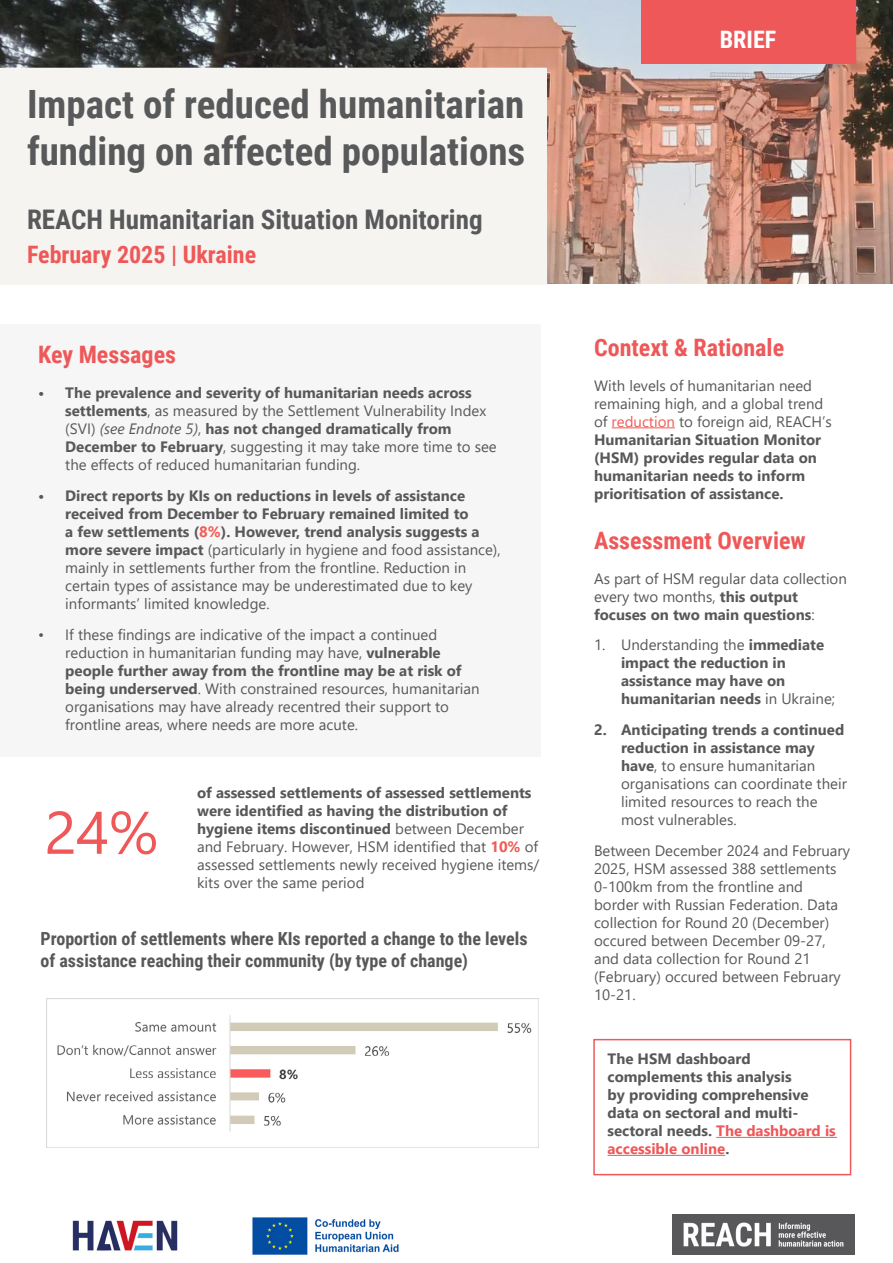
<style>
.page{position:relative;width:893px;height:1263px;background:#fff}
.page>*{position:absolute;margin:0;border:0;box-sizing:border-box;transform-origin:0 0}
.t1{font:60px "Segoe UI";color:#ee5859}
.t2{font:700 39px/46.8px "Roboto Condensed";color:#58595a}
.t3{font:700 27px "Roboto Condensed";color:#58595a}
.t4{font:700 24px "Roboto Condensed";color:#ee5859}
.t5{font:700 24px "Roboto Condensed";color:#fff}
.t6{font:700 18px/21.6px "Roboto Condensed";color:#58585a}
.t7{font:15px/18px "Segoe UI";color:#58585a}
.t8{font:700 15px/18px "Segoe UI";color:#58585a}
.s1{font-weight:700}
.s2{font-style:italic}
.s3{font-weight:700;color:#f15b55}
.s4{font-weight:400}
.s5{font-weight:400;color:#f15b55}
.s6{color:#ee5859}
</style>
<div class="page">
<img style="left:0;top:0;width:893px;height:284px">
<div style="left:641px;top:0;width:214px;height:64px;background:#ee5859"></div>
<img style="left:672px;top:1214px;width:183px;height:40px">
<img style="left:72px;top:1220px;width:106px;height:31px">
<img style="left:252px;top:1217px;width:147px;height:38px">
<div style="left:0;top:69px;width:546px;height:216px;background:#f6f4f0"></div>
<hr style="left:612px;top:427px;width:63px;height:1px;background:#f15b55">
<div style="left:0;top:324px;width:540px;height:432px;background:#f6f6f6"></div>
<img style="left:46px;top:999px;width:486px;height:148px">
<hr style="left:716px;top:1137px;width:121px;height:1px;background:#ee5859">
<hr style="left:608px;top:1155px;width:117px;height:1px;background:#ee5859">
<div style="left:593px;top:1039px;width:258px;height:136px;border:2px solid #ee5859"></div>
<h2 class="t2" style="left:27px;top:79px;width:500px">Impact of reduced humanitarian funding on affected populations</h2>
<h3 class="t3" style="left:27px;top:201px;width:457px">REACH Humanitarian Situation Monitoring</h3>
<h3 class="t4" style="left:27px;top:237px;width:231px">February 2025 | Ukraine</h3>
<h3 class="t4" style="left:38px;top:338px;width:139px">Key Messages</h3>
<p class="t7" style="left:65px;top:383px;width:433px;text-indent:-27px"><span class="s1">• The prevalence and severity of humanitarian needs across settlements</span>, as measured by the Settlement Vulnerability Index (SVI) <span class="s2">(see Endnote 5)</span>, <span class="s1">has not changed dramatically from December to February</span>, suggesting it may take more time to see the effects of reduced humanitarian funding.</p>
<p class="t7" style="left:65px;top:485px;width:437px;text-indent:-27px"><span class="s1">• Direct reports by KIs on reductions in levels of assistance received from December to February remained limited to<br>a few settlements (</span><span class="s3">8%</span><span class="s1">). However, trend analysis suggests a more severe impact</span> (particularly in hygiene and food assistance), mainly in settlements further from the frontline. Reduction in certain types of assistance may be underestimated due to key informants’ limited knowledge.</p>
<p class="t7" style="left:65px;top:624px;width:416px;text-indent:-27px">• If these findings are indicative of the impact a continued reduction in humanitarian funding may have, <span class="s1">vulnerable people further away from the frontline may be at risk of being underserved</span>. With constrained resources, humanitarian organisations may have already recentred their support to frontline areas, where needs are more acute.</p>
<h1 class="t1" style="left:44px;top:776px;width:115px">24%</h1>
<p class="t7" style="left:197px;top:782px;width:344px"><span class="s1">of assessed settlements of assessed settlements were identified as having the distribution of hygiene items discontinued</span> between December and February. However, HSM identified that <span class="s3">10%</span> of assessed settlements newly received hygiene items/ kits over the same period</p>
<p class="t6" style="left:40px;top:927px;width:489px">Proportion of settlements where KIs reported a change to the levels of assistance reaching their community (by type of change)</p>
<h3 class="t5" style="left:720px;top:22px;width:58px">BRIEF</h3>
<h3 class="t4" style="left:594px;top:330px;width:192px">Context &amp; Rationale</h3>
<p class="t8" style="left:594px;top:375px;width:239px"><span class="s4">With levels of humanitarian need remaining high, and a global trend of</span> <span class="s5">reduction</span> <span class="s4">to foreign aid, REACH’s<br></span>Humanitarian Situation Monitor (HSM) provides regular data on humanitarian needs to inform prioritisation of assistance.</p>
<h3 class="t4" style="left:594px;top:523px;width:213px">Assessment Overview</h3>
<p class="t7" style="left:594px;top:568px;width:254px">As part of HSM regular data collection every two months, <span class="s1">this output focuses on two main questions</span>:</p>
<p class="t8" style="left:621px;top:635px;width:216px;text-indent:-27px"><span class="s4">1. Understanding the</span> immediate impact the reduction in assistance may have on humanitarian needs <span class="s4">in Ukraine;</span></p>
<p class="t7" style="left:621px;top:719px;width:227px;text-indent:-27px"><span class="s1">2. Anticipating trends a continued reduction in assistance may have</span>, to ensure humanitarian organisations can coordinate their limited resources to reach the most vulnerables.</p>
<p class="t7" style="left:594px;top:840px;width:258px">Between December 2024 and February<br>2025, HSM assessed 388 settlements<br>0-100km from the frontline and border with Russian Federation. Data collection for Round 20 (December) occured between December 09-27, and data collection for Round 21 (February) occured between February<br>10-21.</p>
<p class="t8" style="left:608px;top:1048px;width:230px">The HSM dashboard complements this analysis<br>by providing comprehensive data on sectoral and multi&shy;sectoral needs. <span class="s6">The dashboard is accessible online</span>.</p>
</div>
